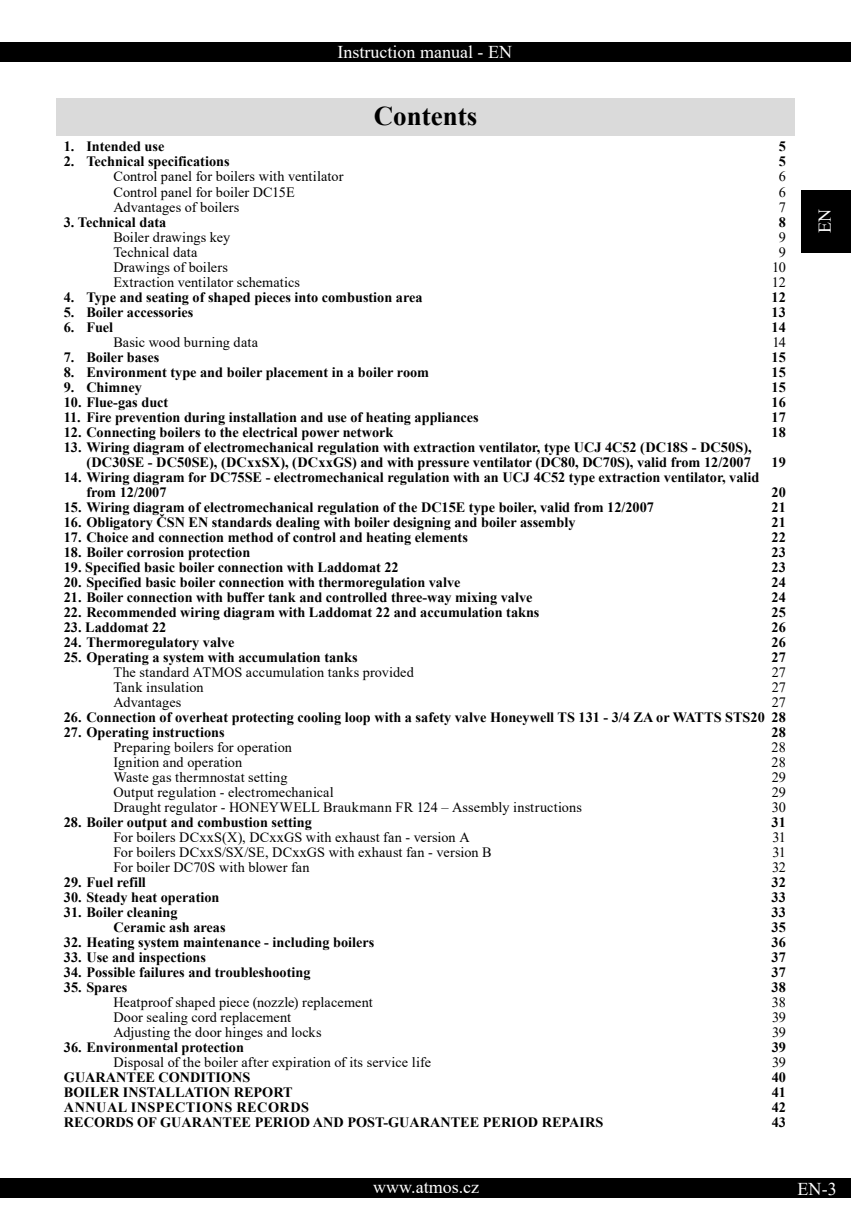
<style>
.page{position:relative;width:851px;height:1221px;background:#fff}
.page>*{position:absolute;margin:0;border:0;box-sizing:border-box;transform-origin:0 0}
.t1{font:700 27px "Times New Roman";color:#000}
.t2{font:18px "Times New Roman";color:#fff}
.t3{font:700 14.25px/15px "Times New Roman";color:#000;text-align:right}
.t4{font:14.25px "Times New Roman";letter-spacing:.005em;color:#000}
.t5{font:700 14.25px "Times New Roman";letter-spacing:.035em;color:#000}
</style>
<div class="page">
<div style="left:0;top:43px;width:850px;height:19px;background:#000"></div>
<div style="left:0;top:1178px;width:850px;height:20px;background:#000"></div>
<div style="left:801px;top:190px;width:49px;height:62px;background:#000"></div>
<div style="left:57px;top:98px;width:737px;height:37px;background:#dadada"></div>
<p class="t2" style="left:337px;top:40px;width:176px">Instruction manual - EN</p>
<h1 class="t1" style="left:373px;top:96px;width:105px">Contents</h1>
<p class="t3" style="left:64px;top:139px;width:102px">1. Intended use</p>
<p class="t3" style="left:778px;top:139px;width:9px">5</p>
<p class="t3" style="left:64px;top:154px;width:167px">2. Technical specifications</p>
<p class="t3" style="left:778px;top:154px;width:9px">5</p>
<p class="t4" style="left:113px;top:167px;width:231px">Control panel for boilers with ventilator</p>
<p class="t4" style="left:778px;top:167px;width:9px">6</p>
<p class="t4" style="left:113px;top:182px;width:183px">Control panel for boiler DC15E</p>
<p class="t4" style="left:778px;top:182px;width:9px">6</p>
<p class="t4" style="left:113px;top:197px;width:128px">Advantages of boilers</p>
<p class="t4" style="left:778px;top:197px;width:9px">7</p>
<p class="t3" style="left:64px;top:214px;width:104px">3. Technical data</p>
<p class="t3" style="left:778px;top:214px;width:9px">8</p>
<p class="t4" style="left:113px;top:227px;width:119px">Boiler drawings key</p>
<p class="t4" style="left:778px;top:227px;width:9px">9</p>
<p class="t4" style="left:113px;top:242px;width:86px">Technical data</p>
<p class="t4" style="left:778px;top:242px;width:9px">9</p>
<p class="t4" style="left:113px;top:257px;width:116px">Drawings of boilers</p>
<p class="t4" style="left:772px;top:257px;width:15px">10</p>
<p class="t4" style="left:113px;top:272px;width:188px">Extraction ventilator schematics</p>
<p class="t4" style="left:771px;top:272px;width:15px">12</p>
<p class="t3" style="left:64px;top:289px;width:360px">4. Type and seating of shaped pieces into combustion area</p>
<p class="t3" style="left:771px;top:289px;width:16px">12</p>
<p class="t3" style="left:64px;top:304px;width:131px">5. Boiler accessories</p>
<p class="t3" style="left:771px;top:304px;width:16px">13</p>
<p class="t3" style="left:64px;top:319px;width:51px">6. Fuel</p>
<p class="t3" style="left:771px;top:319px;width:16px">14</p>
<p class="t4" style="left:113px;top:332px;width:146px">Basic wood burning data</p>
<p class="t4" style="left:772px;top:332px;width:15px">14</p>
<p class="t3" style="left:64px;top:349px;width:97px">7. Boiler bases</p>
<p class="t3" style="left:771px;top:349px;width:16px">15</p>
<p class="t3" style="left:64px;top:364px;width:367px">8. Environment type and boiler placement in a boiler room</p>
<p class="t3" style="left:771px;top:364px;width:16px">15</p>
<p class="t3" style="left:64px;top:379px;width:79px">9. Chimney</p>
<p class="t3" style="left:771px;top:379px;width:16px">15</p>
<p class="t3" style="left:64px;top:394px;width:106px">10. Flue-gas duct</p>
<p class="t3" style="left:771px;top:394px;width:16px">16</p>
<p class="t3" style="left:64px;top:409px;width:416px">11. Fire prevention during installation and use of heating appliances</p>
<p class="t3" style="left:771px;top:409px;width:16px">17</p>
<p class="t3" style="left:64px;top:424px;width:331px">12. Connecting boilers to the electrical power network</p>
<p class="t3" style="left:771px;top:424px;width:16px">18</p>
<p class="t3" style="left:64px;top:439px;width:689px">13. Wiring diagram of electromechanical regulation with extraction ventilator, type UCJ 4C52 (DC18S - DC50S), (DC30SE - DC50SE), (DCxxSX), (DCxxGS) and with pressure ventilator (DC80, DC70S), valid from 12/2007</p>
<p class="t3" style="left:771px;top:454px;width:16px">19</p>
<p class="t3" style="left:86px;top:469px;width:674px;text-align:left;text-indent:-23px">14. Wiring diagram for DC75SE - electromechanical regulation with an UCJ 4C52 type extraction ventilator, valid from 12/2007</p>
<p class="t3" style="left:771px;top:484px;width:16px">20</p>
<p class="t3" style="left:64px;top:499px;width:591px">15. Wiring diagram of electromechanical regulation of the DC15E type boiler, valid from 12/2007</p>
<p class="t3" style="left:771px;top:499px;width:16px">21</p>
<p class="t3" style="left:64px;top:514px;width:513px">16. Obligatory ČSN EN standards dealing with boiler designing and boiler assembly</p>
<p class="t3" style="left:771px;top:514px;width:16px">21</p>
<p class="t3" style="left:64px;top:529px;width:405px">17. Choice and connection method of control and heating elements</p>
<p class="t3" style="left:771px;top:529px;width:16px">22</p>
<p class="t3" style="left:64px;top:544px;width:188px">18. Boiler corrosion protection</p>
<p class="t3" style="left:771px;top:544px;width:16px">23</p>
<p class="t3" style="left:64px;top:559px;width:336px">19. Specified basic boiler connection with Laddomat 22</p>
<p class="t3" style="left:771px;top:559px;width:16px">23</p>
<p class="t3" style="left:64px;top:574px;width:398px">20. Specified basic boiler connection with thermoregulation valve</p>
<p class="t3" style="left:771px;top:574px;width:16px">24</p>
<p class="t3" style="left:64px;top:589px;width:470px">21. Boiler connection with buffer tank and controlled three-way mixing valve</p>
<p class="t3" style="left:771px;top:589px;width:16px">24</p>
<p class="t3" style="left:64px;top:604px;width:477px">22. Recommended wiring diagram with Laddomat 22 and accumulation takns</p>
<p class="t3" style="left:771px;top:604px;width:16px">25</p>
<p class="t3" style="left:64px;top:619px;width:104px">23. Laddomat 22</p>
<p class="t3" style="left:771px;top:619px;width:16px">26</p>
<p class="t3" style="left:64px;top:634px;width:172px">24. Thermoregulatory valve</p>
<p class="t3" style="left:771px;top:634px;width:16px">26</p>
<p class="t3" style="left:64px;top:649px;width:295px">25. Operating a system with accumulation tanks</p>
<p class="t3" style="left:771px;top:649px;width:16px">27</p>
<p class="t4" style="left:113px;top:662px;width:302px">The standard ATMOS accumulation tanks provided</p>
<p class="t4" style="left:771px;top:662px;width:16px">27</p>
<p class="t4" style="left:113px;top:677px;width:92px">Tank insulation</p>
<p class="t4" style="left:771px;top:677px;width:16px">27</p>
<p class="t4" style="left:113px;top:692px;width:69px">Advantages</p>
<p class="t4" style="left:771px;top:692px;width:16px">27</p>
<p class="t3" style="left:64px;top:709px;width:723px">26. Connection of overheat protecting cooling loop with a safety valve Honeywell TS 131 - 3/4 ZA or WATTS STS20 28</p>
<p class="t3" style="left:64px;top:724px;width:162px">27. Operating instructions</p>
<p class="t3" style="left:771px;top:724px;width:16px">28</p>
<p class="t4" style="left:113px;top:737px;width:180px">Preparing boilers for operation</p>
<p class="t4" style="left:771px;top:737px;width:16px">28</p>
<p class="t4" style="left:113px;top:752px;width:130px">Ignition and operation</p>
<p class="t4" style="left:771px;top:752px;width:16px">28</p>
<p class="t4" style="left:113px;top:767px;width:175px">Waste gas thermnostat setting</p>
<p class="t4" style="left:771px;top:767px;width:16px">29</p>
<p class="t4" style="left:113px;top:782px;width:222px">Output regulation - electromechanical</p>
<p class="t4" style="left:771px;top:782px;width:16px">29</p>
<p class="t4" style="left:113px;top:797px;width:470px">Draught regulator - HONEYWELL Braukmann FR 124 – Assembly instructions</p>
<p class="t4" style="left:771px;top:797px;width:16px">30</p>
<p class="t3" style="left:64px;top:814px;width:249px">28. Boiler output and combustion setting</p>
<p class="t3" style="left:771px;top:814px;width:16px">31</p>
<p class="t4" style="left:113px;top:827px;width:358px">For boilers DCxxS(X), DCxxGS with exhaust fan - version A</p>
<p class="t4" style="left:772px;top:827px;width:15px">31</p>
<p class="t4" style="left:113px;top:842px;width:380px">For boilers DCxxS/SX/SE, DCxxGS with exhaust fan - version B</p>
<p class="t4" style="left:772px;top:842px;width:15px">31</p>
<p class="t4" style="left:113px;top:857px;width:198px">For boiler DC70S with blower fan</p>
<p class="t4" style="left:772px;top:857px;width:15px">32</p>
<p class="t3" style="left:64px;top:874px;width:84px">29. Fuel refill</p>
<p class="t3" style="left:771px;top:874px;width:16px">32</p>
<p class="t3" style="left:64px;top:889px;width:157px">30. Steady heat operation</p>
<p class="t3" style="left:771px;top:889px;width:16px">33</p>
<p class="t3" style="left:64px;top:904px;width:115px">31. Boiler cleaning</p>
<p class="t3" style="left:771px;top:904px;width:16px">33</p>
<p class="t3" style="left:113px;top:919px;width:114px">Ceramic ash areas</p>
<p class="t3" style="left:771px;top:919px;width:16px">35</p>
<p class="t3" style="left:64px;top:934px;width:312px">32. Heating system maintenance - including boilers</p>
<p class="t3" style="left:771px;top:934px;width:16px">36</p>
<p class="t3" style="left:64px;top:949px;width:144px">33. Use and inspections</p>
<p class="t3" style="left:771px;top:949px;width:16px">37</p>
<p class="t3" style="left:64px;top:964px;width:248px">34. Possible failures and troubleshooting</p>
<p class="t3" style="left:771px;top:964px;width:16px">37</p>
<p class="t3" style="left:64px;top:979px;width:65px">35. Spares</p>
<p class="t3" style="left:771px;top:979px;width:16px">38</p>
<p class="t4" style="left:113px;top:992px;width:261px">Heatproof shaped piece (nozzle) replacement</p>
<p class="t4" style="left:771px;top:992px;width:15px">38</p>
<p class="t4" style="left:113px;top:1007px;width:179px">Door sealing cord replacement</p>
<p class="t4" style="left:771px;top:1007px;width:15px">39</p>
<p class="t4" style="left:113px;top:1022px;width:210px">Adjusting the door hinges and locks</p>
<p class="t4" style="left:772px;top:1022px;width:15px">39</p>
<p class="t3" style="left:64px;top:1039px;width:181px">36. Environmental protection</p>
<p class="t3" style="left:771px;top:1039px;width:16px">39</p>
<p class="t4" style="left:113px;top:1052px;width:319px">Disposal of the boiler after expiration of its service life</p>
<p class="t4" style="left:772px;top:1052px;width:15px">39</p>
<p class="t3" style="left:64px;top:1069px;width:188px">GUARANTEE CONDITIONS</p>
<p class="t3" style="left:771px;top:1069px;width:16px">40</p>
<p class="t3" style="left:64px;top:1084px;width:230px">BOILER INSTALLATION REPORT</p>
<p class="t3" style="left:771px;top:1084px;width:16px">41</p>
<p class="t5" style="left:64px;top:1097px;width:247px">ANNUAL INSPECTIONS RECORDS</p>
<p class="t3" style="left:771px;top:1099px;width:16px">42</p>
<p class="t3" style="left:64px;top:1114px;width:541px">RECORDS OF GUARANTEE PERIOD AND POST-GUARANTEE PERIOD REPAIRS</p>
<p class="t3" style="left:771px;top:1114px;width:16px">43</p>
<p class="t2" style="left:811px;top:233px;width:26px;rotate:-90deg">EN</p>
<p class="t2" style="left:373px;top:1173px;width:107px">www.atmos.cz</p>
<p class="t2" style="left:797px;top:1175px;width:40px">EN-3</p>
</div>
